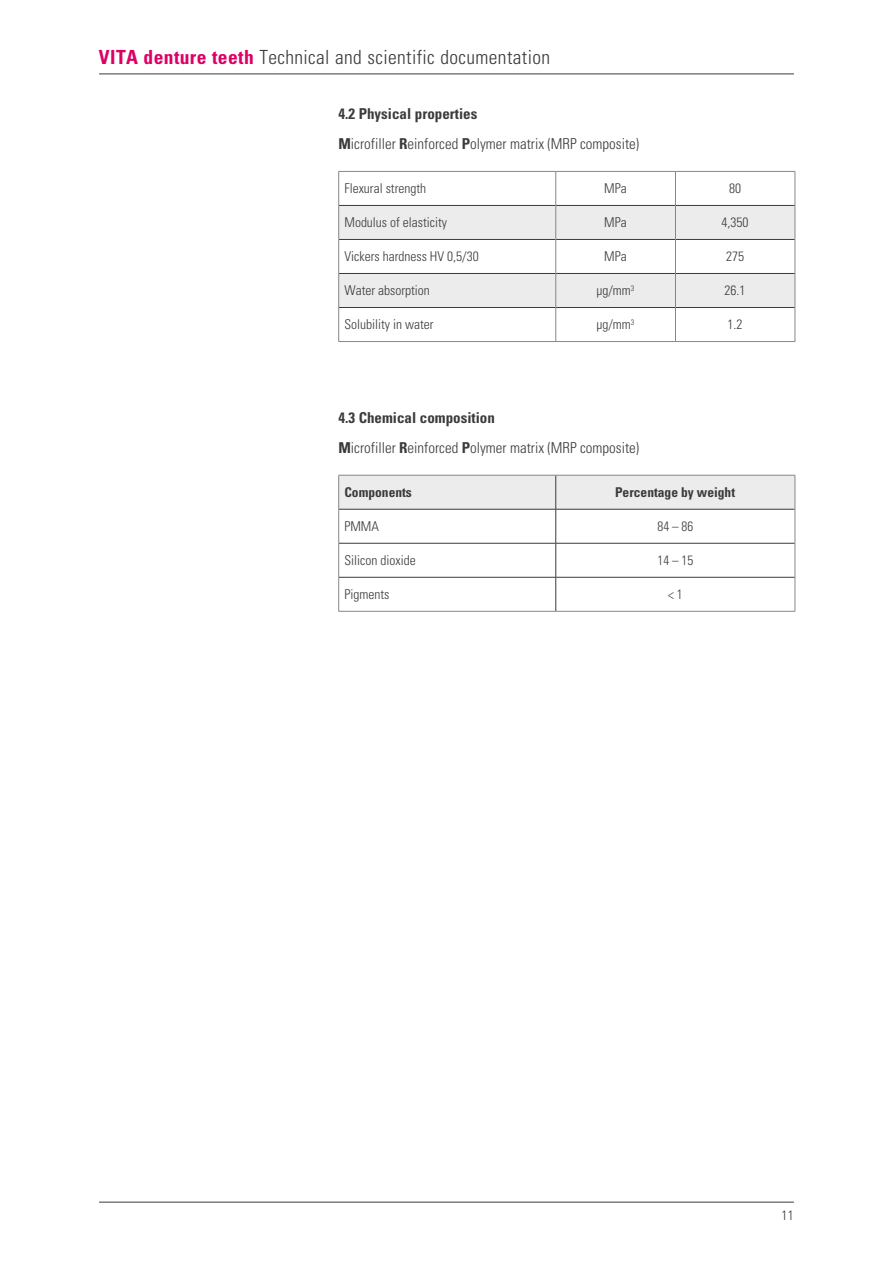
<style>
.page{position:relative;width:893px;height:1263px;background:#fff}
.page>*{position:absolute;margin:0;border:0;box-sizing:border-box;transform-origin:0 0}
.t1{font:300 condensed 19.5px "Univers LT Std";letter-spacing:.02em;color:#3b3b3a}
.t2{font:300 condensed 15px/29.7px "Univers LT Std";color:#3b3b3a}
.t3{font:300 condensed 13.5px "Univers LT Std";color:#3b3b3a}
.t4{font:700 condensed 13.5px "Univers LT Std";color:#3b3b3a}
.s1{font-weight:700;color:#dd0064}
.s2{font-weight:700}
</style>
<div class="page">
<hr style="left:99px;top:74px;width:695px;height:1px;background:#3b3b3a">
<hr style="left:99px;top:1202px;width:695px;height:1px;background:#3b3b3a">
<svg style="left:339px;top:206px;width:456px;height:101px;fill:#ececed"></svg>
<hr style="left:339px;top:205px;width:217px;height:1px;background:#3b3b3a">
<hr style="left:339px;top:239px;width:217px;height:1px;background:#3b3b3a">
<hr style="left:339px;top:273px;width:217px;height:1px;background:#3b3b3a">
<hr style="left:339px;top:307px;width:217px;height:1px;background:#3b3b3a">
<hr style="left:556px;top:205px;width:119px;height:1px;background:#3b3b3a">
<hr style="left:556px;top:239px;width:119px;height:1px;background:#3b3b3a">
<hr style="left:556px;top:273px;width:119px;height:1px;background:#3b3b3a">
<hr style="left:556px;top:307px;width:119px;height:1px;background:#3b3b3a">
<hr style="left:676px;top:205px;width:119px;height:1px;background:#3b3b3a">
<hr style="left:676px;top:239px;width:119px;height:1px;background:#3b3b3a">
<hr style="left:676px;top:273px;width:119px;height:1px;background:#3b3b3a">
<hr style="left:676px;top:307px;width:119px;height:1px;background:#3b3b3a">
<hr style="left:338px;top:171px;width:218px;height:1px;background:#878786">
<hr style="left:338px;top:172px;width:1px;height:33px;background:#878786">
<hr style="left:556px;top:171px;width:119px;height:1px;background:#878786">
<hr style="left:555px;top:172px;width:1px;height:33px;background:#878786">
<hr style="left:675px;top:171px;width:120px;height:1px;background:#878786">
<hr style="left:675px;top:172px;width:1px;height:33px;background:#878786">
<hr style="left:795px;top:172px;width:1px;height:33px;background:#878786">
<hr style="left:338px;top:205px;width:1px;height:34px;background:#878786">
<hr style="left:555px;top:205px;width:1px;height:34px;background:#878786">
<hr style="left:675px;top:205px;width:1px;height:34px;background:#878786">
<hr style="left:795px;top:205px;width:1px;height:34px;background:#878786">
<hr style="left:338px;top:239px;width:1px;height:34px;background:#878786">
<hr style="left:555px;top:239px;width:1px;height:34px;background:#878786">
<hr style="left:675px;top:239px;width:1px;height:34px;background:#878786">
<hr style="left:795px;top:239px;width:1px;height:34px;background:#878786">
<hr style="left:338px;top:273px;width:1px;height:34px;background:#878786">
<hr style="left:555px;top:273px;width:1px;height:34px;background:#878786">
<hr style="left:675px;top:273px;width:1px;height:34px;background:#878786">
<hr style="left:795px;top:273px;width:1px;height:34px;background:#878786">
<hr style="left:338px;top:307px;width:1px;height:34px;background:#878786">
<hr style="left:555px;top:307px;width:1px;height:34px;background:#878786">
<hr style="left:675px;top:307px;width:1px;height:34px;background:#878786">
<hr style="left:795px;top:307px;width:1px;height:34px;background:#878786">
<hr style="left:338px;top:341px;width:218px;height:1px;background:#878786">
<hr style="left:556px;top:341px;width:119px;height:1px;background:#878786">
<hr style="left:675px;top:341px;width:120px;height:1px;background:#878786">
<div style="left:339px;top:476px;width:456px;height:33px;background:#ececed"></div>
<hr style="left:339px;top:509px;width:217px;height:1px;background:#3b3b3a">
<hr style="left:339px;top:543px;width:217px;height:1px;background:#3b3b3a">
<hr style="left:339px;top:577px;width:217px;height:1px;background:#3b3b3a">
<hr style="left:555px;top:475px;width:1px;height:34px;background:#3b3b3a">
<hr style="left:555px;top:509px;width:1px;height:34px;background:#3b3b3a">
<hr style="left:555px;top:543px;width:1px;height:34px;background:#3b3b3a">
<hr style="left:555px;top:577px;width:1px;height:34px;background:#3b3b3a">
<hr style="left:556px;top:509px;width:239px;height:1px;background:#3b3b3a">
<hr style="left:556px;top:543px;width:239px;height:1px;background:#3b3b3a">
<hr style="left:556px;top:577px;width:239px;height:1px;background:#3b3b3a">
<hr style="left:338px;top:475px;width:218px;height:1px;background:#878786">
<hr style="left:338px;top:475px;width:1px;height:34px;background:#878786">
<hr style="left:556px;top:475px;width:239px;height:1px;background:#878786">
<hr style="left:795px;top:475px;width:1px;height:34px;background:#878786">
<hr style="left:338px;top:509px;width:1px;height:34px;background:#878786">
<hr style="left:795px;top:509px;width:1px;height:34px;background:#878786">
<hr style="left:338px;top:543px;width:1px;height:34px;background:#878786">
<hr style="left:795px;top:543px;width:1px;height:34px;background:#878786">
<hr style="left:338px;top:577px;width:1px;height:34px;background:#878786">
<hr style="left:795px;top:577px;width:1px;height:34px;background:#878786">
<hr style="left:338px;top:611px;width:218px;height:1px;background:#878786">
<hr style="left:556px;top:611px;width:239px;height:1px;background:#878786">
<h1 class="t1" style="left:99px;top:45px;width:453px"><span class="s1">VITA denture teeth</span> Technical and scientific documentation</h1>
<p class="t2" style="left:338px;top:99px;width:302px"><span class="s2">4.2 Physical properties<br>M</span>icrofiller <span class="s2">R</span>einforced <span class="s2">P</span>olymer matrix (MRP composite)</p>
<p class="t3" style="left:344px;top:180px;width:83px">Flexural strength</p>
<p class="t3" style="left:604px;top:180px;width:24px">MPa</p>
<p class="t3" style="left:729px;top:180px;width:13px">80</p>
<p class="t3" style="left:344px;top:214px;width:104px">Modulus of elasticity</p>
<p class="t3" style="left:604px;top:214px;width:24px">MPa</p>
<p class="t3" style="left:721px;top:214px;width:28px">4,350</p>
<p class="t3" style="left:344px;top:248px;width:136px">Vickers hardness HV 0,5/30</p>
<p class="t3" style="left:604px;top:248px;width:24px">MPa</p>
<p class="t3" style="left:726px;top:248px;width:19px">275</p>
<p class="t3" style="left:344px;top:282px;width:87px">Water absorption</p>
<p class="t3" style="left:596px;top:282px;width:39px">µg/mm<sup>3</sup></p>
<p class="t3" style="left:724px;top:282px;width:22px">26.1</p>
<p class="t3" style="left:344px;top:316px;width:91px">Solubility in water</p>
<p class="t3" style="left:596px;top:316px;width:39px">µg/mm<sup>3</sup></p>
<p class="t3" style="left:727px;top:316px;width:16px">1.2</p>
<p class="t2" style="left:338px;top:403px;width:302px"><span class="s2">4.3 Chemical composition<br>M</span>icrofiller <span class="s2">R</span>einforced <span class="s2">P</span>olymer matrix (MRP composite)</p>
<p class="t4" style="left:344px;top:484px;width:69px">Components</p>
<p class="t4" style="left:615px;top:484px;width:122px">Percentage by weight</p>
<p class="t3" style="left:344px;top:518px;width:36px">PMMA</p>
<p class="t3" style="left:344px;top:552px;width:73px">Silicon dioxide</p>
<p class="t3" style="left:344px;top:586px;width:46px">Pigments</p>
<p class="t3" style="left:658px;top:518px;width:37px">84 – 86</p>
<p class="t3" style="left:658px;top:552px;width:37px">14 – 15</p>
<p class="t3" style="left:668px;top:586px;width:16px">&lt; 1</p>
<p class="t3" style="left:782px;top:1206px;width:14px">11</p>
</div>
